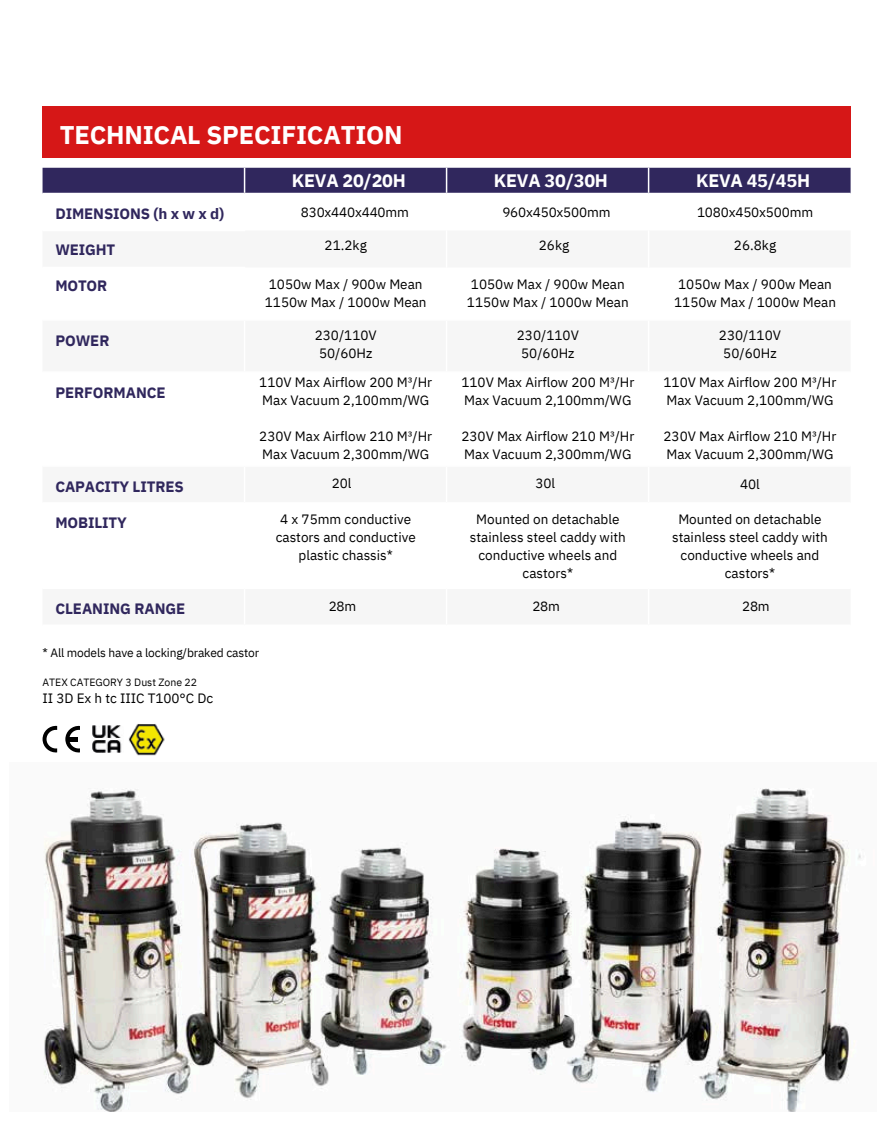
<style>
.page{position:relative;width:894px;height:1129px;background:#fff}
.page>*{position:absolute;margin:0;border:0;box-sizing:border-box;transform-origin:0 0}
.t1{font:700 25.5px "IBM Plex Sans";letter-spacing:-.005em;color:#fff}
.t2{font:700 18px "IBM Plex Sans";letter-spacing:-.015em;color:#fff}
.t3{font:700 15px "IBM Plex Sans";letter-spacing:-.01em;color:#30275d}
.t4{font:13.5px/18px "IBM Plex Sans";color:#000;text-align:center}
.t5{font:12px "IBM Plex Sans";letter-spacing:-.015em;color:#000}
.t6{font:10.5px "IBM Plex Sans";color:#000}
</style>
<div class="page">
<div style="left:43px;top:106px;width:807px;height:51px;background:#d61717"></div>
<div style="left:43px;top:168px;width:807px;height:25px;background:#30275d"></div>
<hr style="left:445px;top:168px;width:2px;height:25px;background:#fff">
<hr style="left:647px;top:168px;width:2px;height:25px;background:#fff">
<svg style="left:43px;top:725px;width:14px;height:27px"></svg>
<svg style="left:65px;top:725px;width:15px;height:27px"></svg>
<img style="left:44px;top:788px;width:817px;height:323px">
<img style="left:128px;top:724px;width:37px;height:32px">
<img style="left:92px;top:725px;width:30px;height:27px">
<p class="t1" style="left:60px;top:117px;width:344px">TECHNICAL SPECIFICATION</p>
<p class="t2" style="left:292px;top:169px;width:115px">KEVA 20/20H</p>
<p class="t2" style="left:494px;top:169px;width:115px">KEVA 30/30H</p>
<p class="t2" style="left:696px;top:169px;width:115px">KEVA 45/45H</p>
<p class="t3" style="left:55px;top:204px;width:170px">DIMENSIONS (h x w x d)</p>
<p class="t3" style="left:55px;top:240px;width:61px">WEIGHT</p>
<p class="t3" style="left:55px;top:276px;width:53px">MOTOR</p>
<p class="t3" style="left:55px;top:330px;width:56px">POWER</p>
<p class="t4" style="left:301px;top:203px;width:110px">830x440x440mm</p>
<p class="t4" style="left:502px;top:203px;width:110px">960x450x500mm</p>
<p class="t4" style="left:696px;top:203px;width:117px">1080x450x500mm</p>
<p class="t4" style="left:324px;top:236px;width:44px">21.2kg</p>
<p class="t4" style="left:269px;top:274px;width:155px">1050w Max / 900w Mean</p>
<h5 class="t4" style="left:265px;top:292px;width:163px">1150w Max / 1000w Mean</h5>
<p class="t4" style="left:314px;top:326px;width:63px">230/110V</p>
<p class="t4" style="left:319px;top:344px;width:55px">50/60Hz</p>
<p class="t4" style="left:538px;top:236px;width:32px">26kg</p>
<p class="t4" style="left:733px;top:236px;width:44px">26.8kg</p>
<p class="t4" style="left:471px;top:274px;width:155px">1050w Max / 900w Mean</p>
<p class="t4" style="left:467px;top:292px;width:163px">1150w Max / 1000w Mean</p>
<p class="t4" style="left:516px;top:326px;width:63px">230/110V</p>
<p class="t4" style="left:521px;top:344px;width:55px">50/60Hz</p>
<p class="t4" style="left:678px;top:274px;width:155px">1050w Max / 900w Mean</p>
<p class="t4" style="left:674px;top:292px;width:163px">1150w Max / 1000w Mean</p>
<p class="t4" style="left:718px;top:326px;width:63px">230/110V</p>
<p class="t4" style="left:723px;top:344px;width:55px">50/60Hz</p>
<p class="t3" style="left:55px;top:383px;width:112px">PERFORMANCE</p>
<p class="t4" style="left:259px;top:373px;width:174px">110V Max Airflow 200 M³/Hr</p>
<p class="t4" style="left:262px;top:391px;width:168px">Max Vacuum 2,100mm/WG</p>
<h5 class="t4" style="left:259px;top:427px;width:174px">230V Max Airflow 210 M³/Hr</h5>
<p class="t4" style="left:262px;top:445px;width:168px">Max Vacuum 2,300mm/WG</p>
<p class="t4" style="left:461px;top:372px;width:174px">110V Max Airflow 200 M³/Hr</p>
<p class="t4" style="left:464px;top:390px;width:168px">Max Vacuum 2,100mm/WG</p>
<p class="t4" style="left:461px;top:426px;width:174px">230V Max Airflow 210 M³/Hr</p>
<p class="t4" style="left:464px;top:444px;width:168px">Max Vacuum 2,300mm/WG</p>
<p class="t4" style="left:663px;top:372px;width:174px">110V Max Airflow 200 M³/Hr</p>
<h5 class="t4" style="left:666px;top:390px;width:168px">Max Vacuum 2,100mm/WG</h5>
<p class="t4" style="left:663px;top:426px;width:174px">230V Max Airflow 210 M³/Hr</p>
<p class="t4" style="left:666px;top:444px;width:168px">Max Vacuum 2,300mm/WG</p>
<h5 class="t3" style="left:55px;top:476px;width:130px">CAPACITY LITRES</h5>
<h5 class="t3" style="left:55px;top:512px;width:73px">MOBILITY</h5>
<p class="t4" style="left:331px;top:473px;width:21px">20l</p>
<p class="t4" style="left:535px;top:473px;width:21px">30l</p>
<p class="t4" style="left:739px;top:474px;width:21px">40l</p>
<h2 class="t4" style="left:275px;top:510px;width:141px">4 x 75mm conductive castors and conductive plastic chassis*</h2>
<h4 class="t4" style="left:470px;top:510px;width:157px">Mounted on detachable stainless steel caddy with conductive wheels and castors*</h4>
<p class="t4" style="left:672px;top:510px;width:157px">Mounted on detachable stainless steel caddy with conductive wheels and castors*</p>
<p class="t3" style="left:55px;top:599px;width:131px">CLEANING RANGE</p>
<p class="t4" style="left:328px;top:597px;width:29px">28m</p>
<p class="t4" style="left:532px;top:597px;width:29px">28m</p>
<p class="t4" style="left:741px;top:597px;width:29px">28m</p>
<p class="t5" style="left:43px;top:644px;width:218px">* All models have a locking/braked castor</p>
<p class="t6" style="left:43px;top:675px;width:156px">ATEX CATEGORY 3 Dust Zone 22</p>
<p class="t4" style="left:43px;top:688px;width:172px">II 3D Ex h tc IIIC T100°C Dc</p>
</div>
